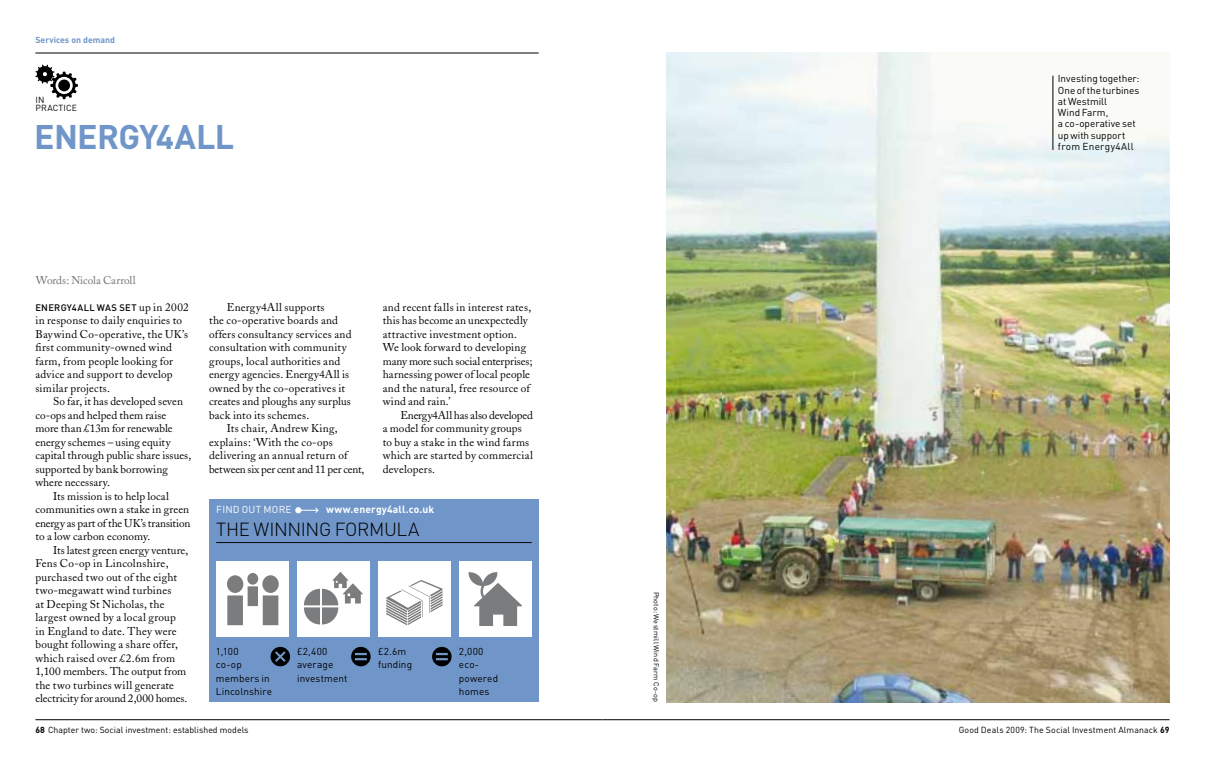
<style>
.page{position:relative;width:1205px;height:762px;background:#fff}
.page>*{position:absolute;margin:0;border:0;box-sizing:border-box;transform-origin:0 0}
.t1{font:700 33.75px "DIN";letter-spacing:-.015em;color:#7096c9}
.t2{font:300 18.75px "DIN";letter-spacing:-.02em;color:#000}
.t3{font:11.25px/13.5px "Adobe Caslon";letter-spacing:.015em;color:#000}
.t4{font:11.25px "Adobe Caslon";letter-spacing:-.01em;color:#000}
.t5{font:11.25px "Adobe Caslon";letter-spacing:-.01em;color:#707172}
.t6{font:700 10.25px "DIN";letter-spacing:.03em;color:#fff}
.t7{font:10px/13.5px "DIN";letter-spacing:.005em;color:#000}
.t8{font:10px "DIN";letter-spacing:.025em;color:#fff}
.t9{font:500 9.38px "DIN";letter-spacing:.03em;color:#000}
.t10{font:8.75px/7.5px "DIN";color:#000}
.t11{font:700 8.75px "DIN";color:#7096c9}
.t12{font:7.25px "DIN";letter-spacing:.02em;color:#000}
.s1{font-weight:700}
</style>
<div class="page">
<hr style="left:35px;top:719px;width:567px;height:1px;background:#000">
<hr style="left:602px;top:719px;width:567px;height:1px;background:#000">
<img style="left:666px;top:53px;width:503px;height:649px">
<hr style="left:35px;top:53px;width:504px;height:1px;background:#000">
<svg style="left:35px;top:65px;width:43px;height:34px"></svg>
<div style="left:209px;top:500px;width:330px;height:202px;background:#7096c9"></div>
<hr style="left:216px;top:542px;width:315px;height:1px;background:#000">
<svg style="left:432px;top:647px;width:19px;height:19px"></svg>
<svg style="left:351px;top:647px;width:20px;height:19px"></svg>
<div style="left:216px;top:561px;width:73px;height:76px;background:#fff"></div>
<div style="left:297px;top:561px;width:73px;height:76px;background:#fff"></div>
<div style="left:378px;top:561px;width:73px;height:76px;background:#fff"></div>
<div style="left:459px;top:561px;width:72px;height:76px;background:#fff"></div>
<svg style="left:295px;top:507px;width:24px;height:7px"></svg>
<svg style="left:271px;top:647px;width:19px;height:19px"></svg>
<div style="left:227px;top:595px;width:16px;height:30px;background:#7b7c7e"></div>
<div style="left:248px;top:586px;width:10px;height:20px;background:#7b7c7e"></div>
<div style="left:227px;top:575px;width:16px;height:18px;background:#7b7c7e;border-radius:50%"></div>
<div style="left:263px;top:595px;width:15px;height:30px;background:#7b7c7e"></div>
<div style="left:262px;top:575px;width:17px;height:18px;background:#7b7c7e;border-radius:50%"></div>
<div style="left:247px;top:573px;width:11px;height:12px;background:#7b7c7e;border-radius:50%"></div>
<svg style="left:304px;top:572px;width:59px;height:52px"></svg>
<svg style="left:386px;top:580px;width:56px;height:45px"></svg>
<svg style="left:468px;top:572px;width:54px;height:54px"></svg>
<hr style="left:1052px;top:76px;width:1px;height:74px;background:#000">
<p class="t11" style="left:35px;top:34px;width:81px">Services on demand</p>
<p class="t10" style="left:35px;top:96px;width:8px">in<br>Practice</p>
<h1 class="t1" style="left:34px;top:114px;width:202px">Energy 4All</h1>
<p class="t5" style="left:36px;top:273px;width:101px">Words: Nicola Carroll</p>
<p class="t3" style="left:35px;top:300px;width:155px;text-indent:104px">up in 2002 in response to daily enquiries to<br>Baywind Co-operative, the UK’s first community-owned wind farm, from people looking for advice and support to develop similar projects.</p>
<p class="t3" style="left:53px;top:395px;width:131px">So far, it has developed seven</p>
<p class="t3" style="left:35px;top:408px;width:132px">co-ops and helped them raise</p>
<p class="t3" style="left:35px;top:422px;width:139px">more than £13m for renewable</p>
<p class="t3" style="left:35px;top:435px;width:137px">energy schemes – using equity</p>
<p class="t3" style="left:35px;top:449px;width:157px">capital through public share issues,</p>
<p class="t3" style="left:35px;top:462px;width:134px">supported by bank borrowing</p>
<p class="t3" style="left:35px;top:476px;width:76px">where necessary.</p>
<p class="t3" style="left:53px;top:489px;width:117px">Its mission is to help local</p>
<p class="t3" style="left:35px;top:503px;width:155px">communities own a stake in green</p>
<p class="t4" style="left:35px;top:516px;width:156px">energy as part of the UK’s transition</p>
<p class="t3" style="left:35px;top:530px;width:117px">to a low carbon economy.</p>
<p class="t3" style="left:53px;top:543px;width:137px">Its latest green energy venture,</p>
<p class="t3" style="left:35px;top:557px;width:135px">Fens Co-op in Lincolnshire,</p>
<p class="t3" style="left:35px;top:570px;width:143px">purchased two out of the eight</p>
<p class="t3" style="left:35px;top:584px;width:138px">two-megawatt wind turbines</p>
<p class="t3" style="left:35px;top:597px;width:131px">at Deeping St Nicholas, the</p>
<p class="t3" style="left:35px;top:611px;width:142px">largest owned by a local group</p>
<p class="t3" style="left:35px;top:624px;width:143px">in England to date. They were</p>
<p class="t3" style="left:35px;top:638px;width:144px">bought following a share offer,</p>
<p class="t3" style="left:35px;top:651px;width:141px">which raised over £2.6m from</p>
<p class="t3" style="left:35px;top:665px;width:152px">1,100 members. The output from</p>
<p class="t3" style="left:35px;top:678px;width:140px">the two turbines will generate</p>
<p class="t4" style="left:35px;top:692px;width:153px">electricity for around 2,000 homes.</p>
<p class="t9" style="left:35px;top:301px;width:66px">ENE RGY4ALL WAS</p>
<p class="t9" style="left:120px;top:301px;width:7px">SET</p>
<p class="t3" style="left:209px;top:300px;width:144px;text-indent:18px">Energy4All supports<br>the co-operative boards and offers consultancy services and consultation with community groups, local authorities and energy agencies. Energy4All is owned by the co-operatives it creates and ploughs any surplus back into its schemes.</p>
<p class="t3" style="left:209px;top:422px;width:157px;text-indent:18px">Its chair, Andrew King, explains: ‘With the co-ops delivering an annual return of between six per cent and 11 per cent,</p>
<p class="t3" style="left:383px;top:300px;width:151px">and recent falls in interest rates, this has become an unexpectedly attractive investment option.<br>We look forward to developing many more such social enterprises; harnessing power of local people and the natural, free resource of wind and rain.’</p>
<p class="t3" style="left:383px;top:408px;width:152px;text-indent:18px">Energy4All has also developed a model for community groups to buy a stake in the wind farms which are started by commercial developers.</p>
<p class="t8" style="left:216px;top:503px;width:77px">FIND OUT MORE</p>
<p class="t6" style="left:326px;top:503px;width:110px">www.energy4all.co.uk</p>
<h2 class="t2" style="left:216px;top:517px;width:203px">THE WI NNING FORMULA</h2>
<p class="t7" style="left:216px;top:644px;width:58px">1,100<br>co-op members in<br>Lincolnshire</p>
<p class="t7" style="left:297px;top:644px;width:52px">£2,400 average investment</p>
<p class="t7" style="left:378px;top:644px;width:36px">£2.6m funding</p>
<p class="t7" style="left:459px;top:644px;width:41px">2,000 eco&shy;powered homes</p>
<p class="t12" style="left:661px;top:591px;width:112px;rotate:90deg">Photo: Westmill Wind Farm Co-op</p>
<p class="t7" style="left:1058px;top:73px;width:83px;line-height:11.2px">Investing together:<br>One of the turbines at Westmill<br>Wind Farm,<br>a co-operative set up with support from Energy4All</p>
<p class="t10" style="left:35px;top:725px;width:215px"><span class="s1">68</span> Chapter two: Social investment: established models</p>
<p class="t10" style="left:959px;top:725px;width:212px">Good Deals 2009: The Social Investment Almanack <span class="s1">69</span></p>
</div>
